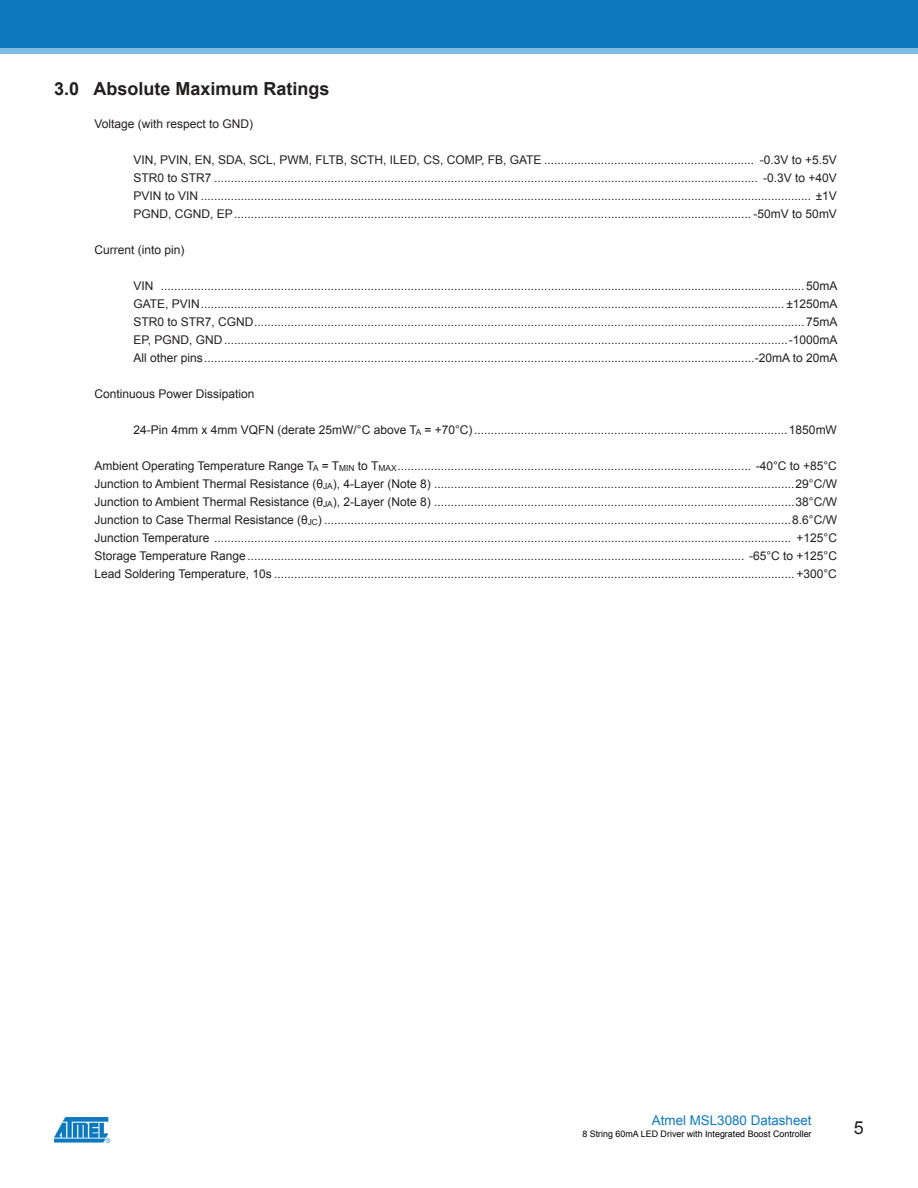
<style>
.page{position:relative;width:918px;height:1188px;background:#fff}
.page>*{position:absolute;margin:0;border:0;box-sizing:border-box;transform-origin:0 0}
.t1{font:700 18px "Arial";color:#221f1f}
.t2{font:18px "Arial";color:#221f1f}
.t3{font:13.35px "Arial";color:#0c79bf}
.t4{font:12px/18px "Arial";color:#221f1f;text-align:justify}
.t5{font:8.85px "Arial";color:#000}
</style>
<div class="page">
<svg style="left:54px;top:1117px;width:56px;height:26px"></svg>
<div style="left:0;top:6px;width:918px;height:48px;background:#80bce0"></div>
<div style="left:0;top:0;width:918px;height:48px;background:#0c79bf"></div>
<h1 class="t1" style="left:54px;top:82px;width:277px">3.0 Absolute Maximum Ratings</h1>
<p class="t4" style="left:94px;top:115px;width:160px">Voltage (with respect to GND)</p>
<p class="t4" style="left:134px;top:151px;width:705px">VIN, PVIN, EN, SDA, SCL, PWM, FLTB, SCTH, ILED, CS, COMP, FB, GATE ............................................................... -0.3V to +5.5V STR0 to STR7 ................................................................................................................................................................... -0.3V to +40V PVIN to VIN ....................................................................................................................................................................................... ±1V PGND, CGND, EP ........................................................................................................................................................... -50mV to 50mV</p>
<p class="t4" style="left:94px;top:241px;width:92px">Current (into pin)</p>
<p class="t4" style="left:133px;top:277px;width:706px">VIN ................................................................................................................................................................................................. 50mA GATE, PVIN ............................................................................................................................................................................... ±1250mA STR0 to STR7, CGND ..................................................................................................................................................................... 75mA EP, PGND, GND .........................................................................................................................................................................-1000mA All other pins .....................................................................................................................................................................-20mA to 20mA</p>
<p class="t4" style="left:94px;top:385px;width:162px">Continuous Power Dissipation</p>
<p class="t4" style="left:133px;top:421px;width:705px">24-Pin 4mm x 4mm VQFN (derate 25mW/°C above T<sub>A</sub> = +70°C) ..............................................................................................1850mW</p>
<p class="t4" style="left:94px;top:457px;width:744px">Ambient Operating Temperature Range T<sub>A</sub> = T<sub>MIN</sub> to T<sub>MAX</sub> .......................................................................................................... -40°C to +85°C Junction to Ambient Thermal Resistance (θ<sub>JA</sub>), 4-Layer (Note 8) ............................................................................................................29°C/W Junction to Ambient Thermal Resistance (θ<sub>JA</sub>), 2-Layer (Note 8) ............................................................................................................38°C/W Junction to Case Thermal Resistance (θ<sub>JC</sub>) ............................................................................................................................................8.6°C/W Junction Temperature ............................................................................................................................................................................. +125°C Storage Temperature Range ..................................................................................................................................................... -65°C to +125°C Lead Soldering Temperature, 10s ............................................................................................................................................................ +300°C</p>
<p class="t3" style="left:652px;top:1115px;width:161px">Atmel MSL3080 Datasheet</p>
<p class="t5" style="left:582px;top:1131px;width:231px">8 String 60mA LED Driver with Integrated Boost Controller</p>
<h1 class="t2" style="left:854px;top:1121px;width:12px">5</h1>
</div>
